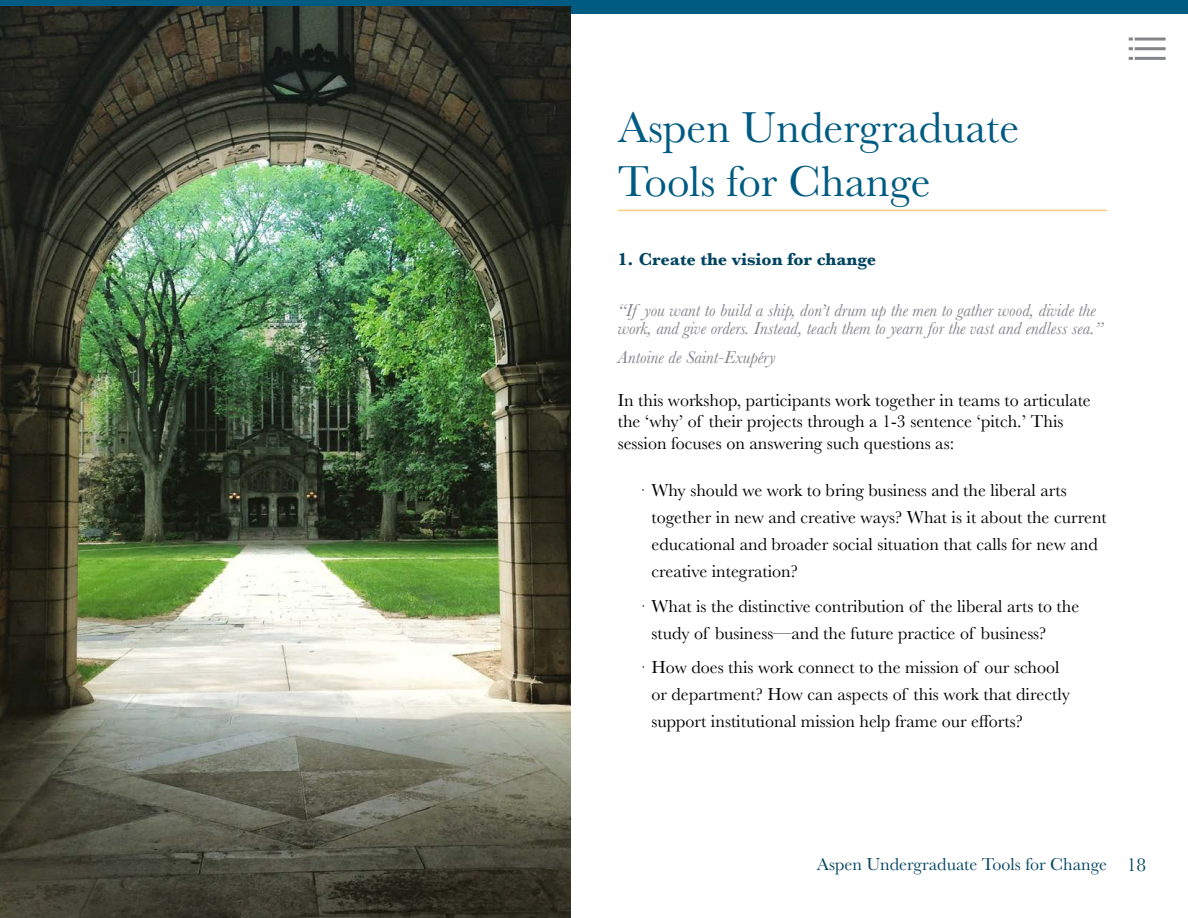
<style>
.page{position:relative;width:1188px;height:918px;background:#fff}
.page>*{position:absolute;margin:0;border:0;box-sizing:border-box;transform-origin:0 0}
.t1{font:45px/54px "Baskerville";color:#005b82}
.t2{font:18px/27px "Baskerville";color:#000}
.t3{font:italic 18px/18px "Baskerville";color:#83848a}
.t4{font:18px "Baskerville";color:#004461}
.t5{font:700 18px "Baskerville";color:#004461}
.s1{font-size:19.5px}
</style>
<div class="page">
<div style="left:0;top:0;width:1188px;height:14px;background:#005b82"></div>
<hr style="left:618px;top:210px;width:489px;height:1px;background:#ffcc80">
<img style="left:1px;top:7px;width:569px;height:911px">
<hr style="left:1135px;top:38px;width:31px;height:3px;background:#83848a">
<hr style="left:1135px;top:47px;width:31px;height:3px;background:#83848a">
<hr style="left:1135px;top:57px;width:31px;height:3px;background:#83848a">
<svg style="left:1129px;top:38px;width:4px;height:3px"></svg>
<svg style="left:1129px;top:47px;width:4px;height:3px"></svg>
<svg style="left:1129px;top:57px;width:4px;height:3px"></svg>
<h1 class="t1" style="left:618px;top:101px;width:403px">Aspen Undergraduate<br>Tools for Change</h1>
<p class="t5" style="left:618px;top:247px;width:260px">1. Create the vision for change</p>
<p class="t3" style="left:618px;top:301px;width:487px">“If you want to build a ship, don’t drum up the men to gather wood, divide the work, and give orders. Instead, teach them to yearn for the vast and endless sea.”</p>
<p class="t3" style="left:618px;top:348px;width:159px">Antoine de Saint-Exupéry</p>
<p class="t2" style="left:618px;top:389px;width:475px;line-height:21.6px">In this workshop, participants work together in teams to articulate the ‘why’ of their projects through a 1-3 sentence ‘pitch.’ This session focuses on answering such questions as:</p>
<p class="t2" style="left:652px;top:477px;width:457px;text-indent:-14px">· Why should we work to bring business and the liberal arts together in new and creative ways? What is it about the current educational and broader social situation that calls for new and creative integration?</p>
<p class="t2" style="left:652px;top:593px;width:429px;text-indent:-14px">· What is the distinctive contribution of the liberal arts to the study of business—and the future practice of business?</p>
<p class="t2" style="left:652px;top:654px;width:420px;text-indent:-14px">· How does this work connect to the mission of our school or department? How can aspects of this work that directly support institutional mission help frame our efforts?</p>
<p class="t4" style="left:817px;top:853px;width:331px">Aspen Undergraduate Tools for Change <span class="s1">18</span></p>
</div>
